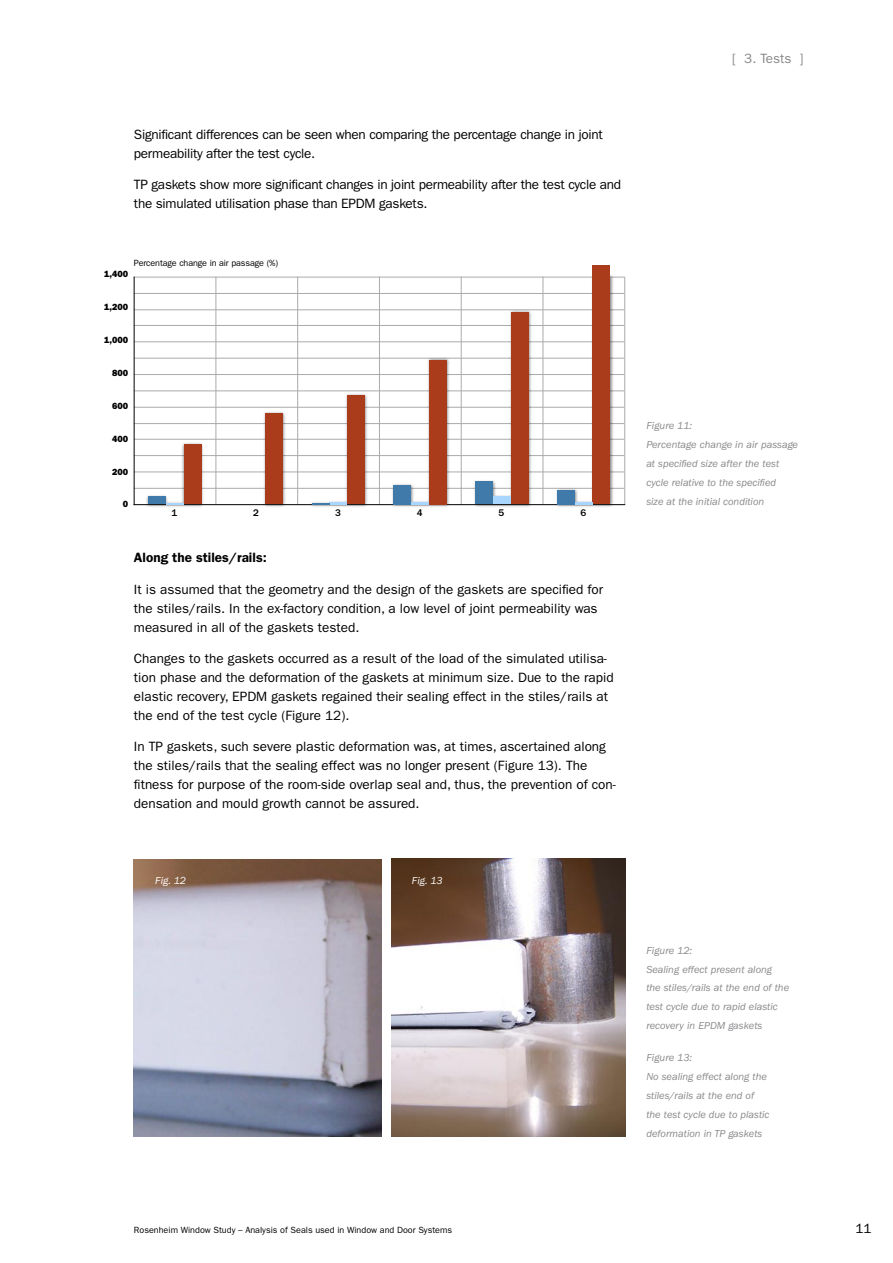
<style>
.page{position:relative;width:893px;height:1263px;background:#fff}
.page>*{position:absolute;margin:0;border:0;box-sizing:border-box;transform-origin:0 0}
.t1{font:13.5px/18.9px "ITC Franklin Gothic Std";color:#000}
.t2{font:13.5px/18.9px "ITC Franklin Gothic Std";letter-spacing:-.02em;color:#000}
.t3{font:600 13.5px "ITC Franklin Gothic Std";color:#000}
.t4{font:13.5px "ITC Franklin Gothic Std";color:#87888a}
.t5{font:italic 10.5px/18.9px "ITC Franklin Gothic Std";color:#87888a}
.t6{font:italic 10.5px "ITC Franklin Gothic Std";color:#fff}
.t7{font:500 9.9px "ITC Franklin Gothic Std";color:#000}
.t8{font:9px "ITC Franklin Gothic Std";color:#000}
.t9{font:9px "ITC Franklin Gothic Std Hvy";letter-spacing:-.01em;color:#000}
.s1{font-family:"ITC Franklin Gothic Std Hvy";font-weight:400;font-size:9px}
</style>
<div class="page">
<img style="left:134px;top:859px;width:247px;height:277px">
<img style="left:391px;top:859px;width:234px;height:278px">
<hr style="left:134px;top:488px;width:490px;height:1px;background:#aaa">
<hr style="left:134px;top:455px;width:490px;height:1px;background:#aaa">
<hr style="left:134px;top:423px;width:490px;height:1px;background:#aaa">
<hr style="left:134px;top:391px;width:490px;height:1px;background:#aaa">
<hr style="left:134px;top:358px;width:490px;height:1px;background:#aaa">
<hr style="left:134px;top:325px;width:490px;height:1px;background:#aaa">
<hr style="left:134px;top:293px;width:490px;height:1px;background:#aaa">
<hr style="left:624px;top:277px;width:1px;height:227px;background:#aaa">
<hr style="left:134px;top:472px;width:490px;height:1px;background:#aaa">
<hr style="left:134px;top:439px;width:490px;height:1px;background:#aaa">
<hr style="left:134px;top:407px;width:490px;height:1px;background:#aaa">
<hr style="left:134px;top:374px;width:490px;height:1px;background:#aaa">
<hr style="left:134px;top:341px;width:490px;height:1px;background:#aaa">
<hr style="left:134px;top:309px;width:490px;height:1px;background:#aaa">
<hr style="left:134px;top:277px;width:490px;height:1px;background:#aaa">
<hr style="left:134px;top:504px;width:491px;height:1px;background:#000">
<hr style="left:134px;top:277px;width:1px;height:228px;background:#000">
<img style="left:146px;top:275px;width:468px;height:232px">
<div style="left:592px;top:277px;width:18px;height:227px;background:#aa3c1c"></div>
<div style="left:511px;top:313px;width:17px;height:191px;background:#aa3c1c"></div>
<div style="left:429px;top:360px;width:18px;height:144px;background:#aa3c1c"></div>
<div style="left:347px;top:396px;width:18px;height:108px;background:#aa3c1c"></div>
<div style="left:265px;top:413px;width:18px;height:91px;background:#aa3c1c"></div>
<div style="left:184px;top:444px;width:17px;height:60px;background:#aa3c1c"></div>
<svg style="left:575px;top:502px;width:17px;height:2px"></svg>
<div style="left:493px;top:496px;width:18px;height:8px;background:#a8d6ff"></div>
<svg style="left:411px;top:502px;width:18px;height:2px"></svg>
<svg style="left:166px;top:503px;width:18px;height:1px"></svg>
<div style="left:557px;top:490px;width:18px;height:14px;background:#407aaa"></div>
<div style="left:475px;top:482px;width:18px;height:22px;background:#407aaa"></div>
<div style="left:393px;top:485px;width:18px;height:19px;background:#407aaa"></div>
<svg style="left:312px;top:502px;width:35px;height:2px"></svg>
<div style="left:148px;top:496px;width:18px;height:8px;background:#407aaa"></div>
<div style="left:592px;top:265px;width:18px;height:16px;background:#aa3c1c"></div>
<p class="t2" style="left:134px;top:125px;width:470px">Significant differences can be seen when comparing the percentage change in joint permeability after the test cycle.</p>
<p class="t2" style="left:134px;top:175px;width:489px">TP gaskets show more significant changes in joint permeability after the test cycle and the simulated utilisation phase than EPDM gaskets.</p>
<p class="t8" style="left:134px;top:258px;width:146px">Percentage change in air passage (%)</p>
<p class="t9" style="left:104px;top:269px;width:25px">1,400</p>
<p class="t9" style="left:104px;top:302px;width:25px">1,200</p>
<p class="t9" style="left:104px;top:335px;width:25px">1,000</p>
<p class="t9" style="left:112px;top:367px;width:18px">800</p>
<p class="t9" style="left:112px;top:400px;width:18px">600</p>
<p class="t9" style="left:112px;top:433px;width:18px">400</p>
<p class="t9" style="left:112px;top:466px;width:18px">200</p>
<p class="t7" style="left:98px;top:270px;width:27px">1.400</p>
<p class="t7" style="left:98px;top:303px;width:27px">1.200</p>
<p class="t7" style="left:98px;top:335px;width:27px">1.000</p>
<p class="t7" style="left:106px;top:368px;width:19px">800</p>
<p class="t7" style="left:106px;top:400px;width:19px">600</p>
<p class="t7" style="left:106px;top:433px;width:19px">400</p>
<p class="t7" style="left:106px;top:465px;width:19px">200</p>
<p class="t7" style="left:118px;top:498px;width:12px">0<span class="s1">0</span></p>
<p class="t7" style="left:171px;top:507px;width:7px">1</p>
<p class="t7" style="left:253px;top:507px;width:7px">2</p>
<p class="t7" style="left:335px;top:507px;width:7px">3</p>
<p class="t7" style="left:417px;top:507px;width:7px">4</p>
<p class="t7" style="left:499px;top:507px;width:7px">5</p>
<p class="t7" style="left:580px;top:507px;width:7px">6</p>
<p class="t3" style="left:134px;top:549px;width:134px">Along the stiles/rails:</p>
<p class="t1" style="left:134px;top:580px;width:471px">It is assumed that the geometry and the design of the gaskets are specified for the stiles/rails. In the ex-factory condition, a low level of joint permeability was measured in all of the gaskets tested.</p>
<p class="t1" style="left:134px;top:649px;width:481px">Changes to the gaskets occurred as a result of the load of the simulated utilisa&shy;tion phase and the deformation of the gaskets at minimum size. Due to the rapid elastic recovery, EPDM gaskets regained their sealing effect in the stiles/rails at the end of the test cycle (Figure 12).</p>
<p class="t1" style="left:134px;top:737px;width:483px">In TP gaskets, such severe plastic deformation was, at times, ascertained along the stiles/rails that the sealing effect was no longer present (Figure 13). The fitness for purpose of the room-side overlap seal and, thus, the prevention of con&shy;densation and mould growth cannot be assured.</p>
<p class="t4" style="left:732px;top:51px;width:73px">[ 3. Tests ]</p>
<p class="t5" style="left:646px;top:417px;width:153px">Figure 11:<br>Percentage change in air passage at specified size after the test cycle relative to the specified<br>size at the initial condition</p>
<p class="t6" style="left:155px;top:875px;width:32px">Fig. 12</p>
<p class="t6" style="left:412px;top:875px;width:32px">Fig. 13</p>
<p class="t5" style="left:646px;top:941px;width:144px">Figure 12:<br>Sealing effect present along the stiles/rails at the end of the test cycle due to rapid elastic recovery in EPDM gaskets</p>
<p class="t5" style="left:646px;top:1048px;width:125px">Figure 13:<br>No sealing effect along the stiles/rails at the end of the test cycle due to plastic deformation in TP gaskets</p>
<p class="t8" style="left:134px;top:1225px;width:320px">Rosenheim Window Study – Analysis of Seals used in Window and Door Systems</p>
<p class="t1" style="left:855px;top:1219px;width:18px">11</p>
</div>
